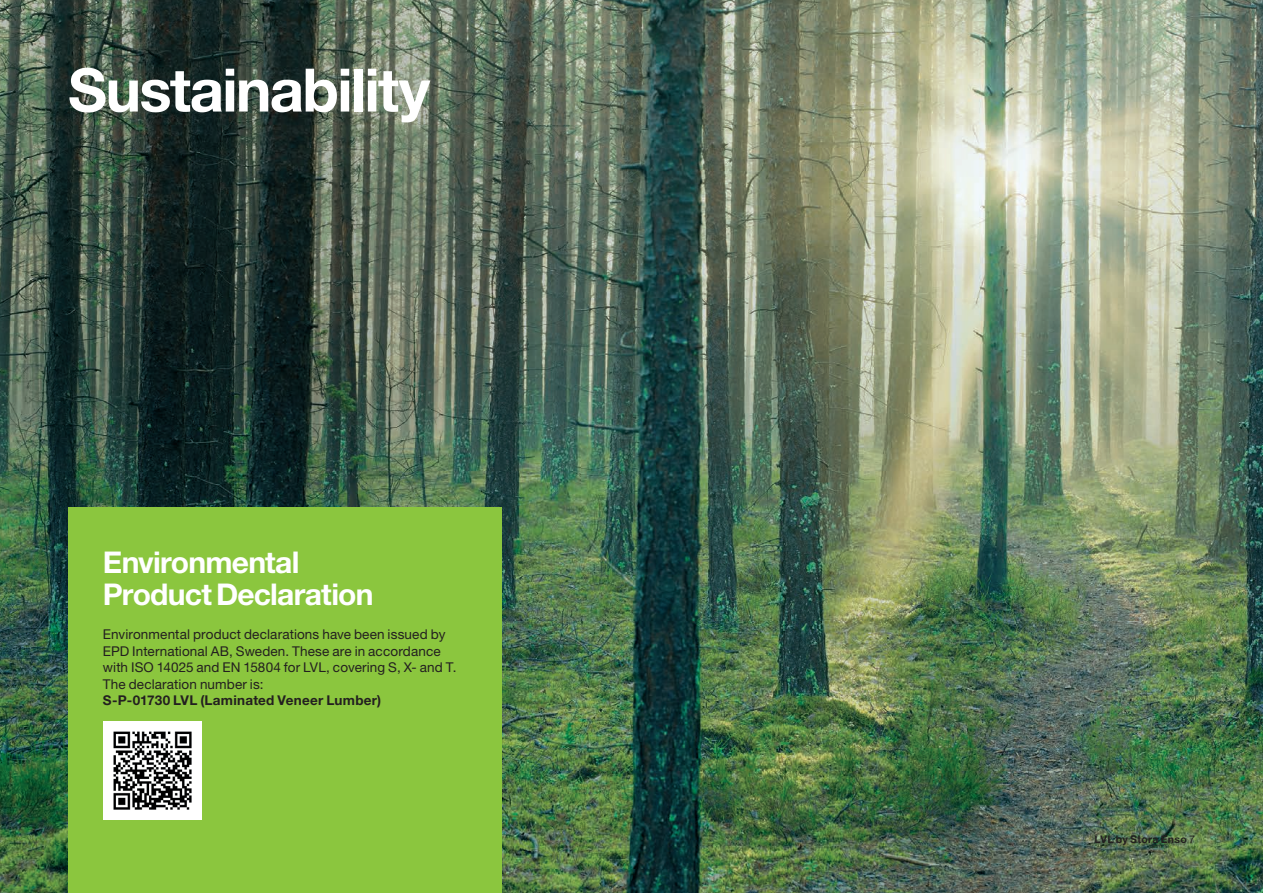
<style>
.page{position:relative;width:1263px;height:893px;background:#fff}
.page>*{position:absolute;margin:0;border:0;box-sizing:border-box;transform-origin:0 0}
.t1{font:700 60px "Helvetica Neue LT Com";letter-spacing:-.03em;color:#fff}
.t2{font:700 30px/31.8px "Helvetica Neue LT Pro";letter-spacing:-.025em;color:#fff}
.t3{font:13.5px/16.5px "Helvetica Neue LT Pro";letter-spacing:.01em;color:#231f20}
.t4{font:700 13.5px "Helvetica Neue LT Pro";letter-spacing:.02em;color:#231f20}
.t5{font:700 10.5px "Helvetica Neue LT Pro";letter-spacing:.025em;color:#231f20}
.s1{font-weight:400}
</style>
<div class="page">
<img style="left:0;top:0;width:1263px;height:893px">
<div style="left:68px;top:507px;width:433px;height:386px;background:#8bc63e"></div>
<div style="left:103px;top:721px;width:98px;height:99px;background:#fff"></div>
<img style="left:113px;top:731px;width:79px;height:79px">
<h1 class="t1" style="left:68px;top:52px;width:363px">Sustainability</h1>
<h2 class="t2" style="left:103px;top:546px;width:272px">Environmental<br>Product Declaration</h2>
<p class="t3" style="left:103px;top:626px;width:355px">Environmental product declarations have been issued by EPD International AB, Sweden. These are in accordance with ISO 14025 and EN 15804 for LVL, covering S, X- and T.<br>The declaration number is:</p>
<p class="t4" style="left:103px;top:692px;width:280px">S-P-01730 LVL (Laminated Veneer Lumber)</p>
<p class="t5" style="left:1095px;top:833px;width:102px">LVL by Stora Enso <span class="s1">7</span></p>
</div>
